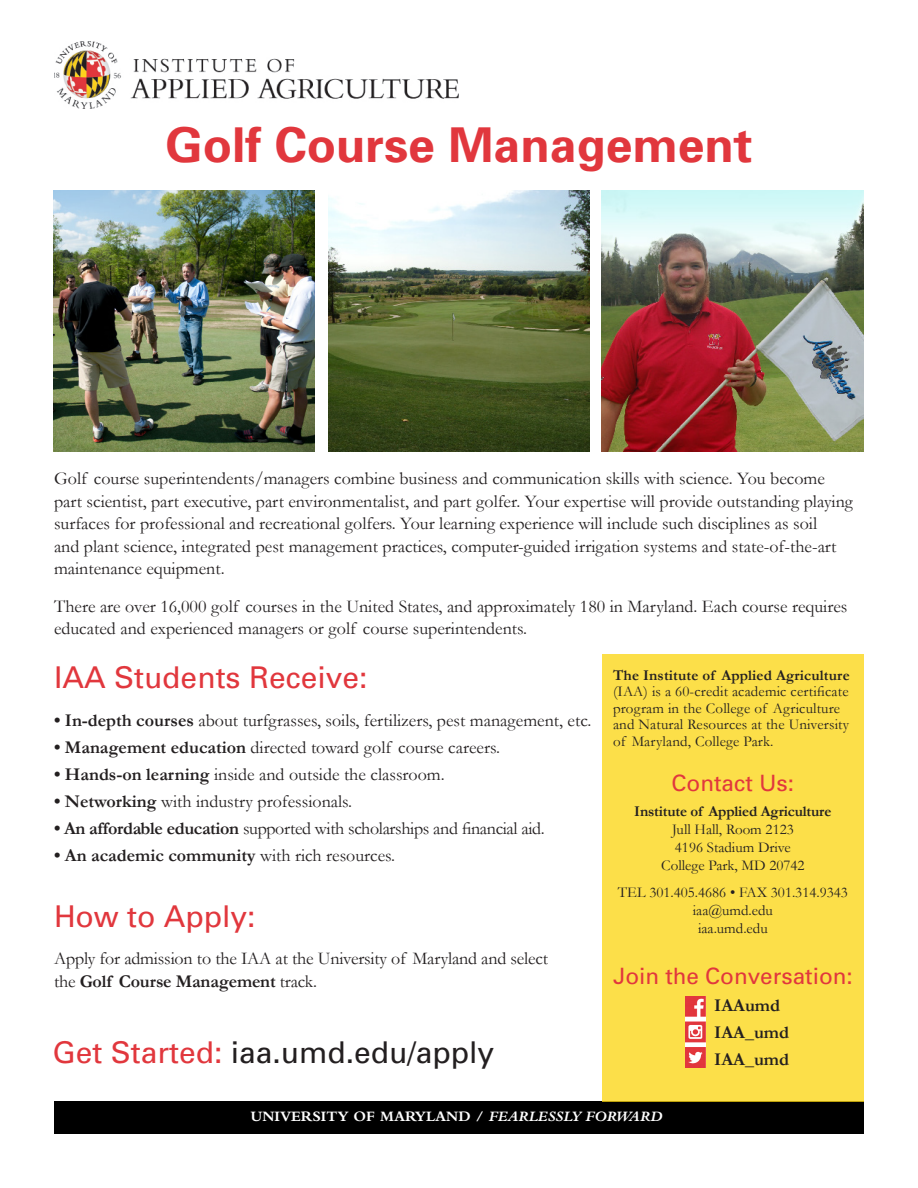
<style>
.page{position:relative;width:918px;height:1188px;background:#fff}
.page>*{position:absolute;margin:0;border:0;box-sizing:border-box;transform-origin:0 0}
.t1{font:700 48px "Univers";color:#e1373d}
.t2{font:30px "Univers";color:#e1373d}
.t3{font:30px "Univers";color:#231f20}
.t4{font:22.5px "Univers";color:#e1373d}
.t5{font:18px/22.5px "Garamond";color:#231f20}
.t6{font:18px "Garamond";letter-spacing:-.02em;color:#231f20}
.t7{font:700 18px "Garamond";color:#231f20}
.t8{font:15px/16.5px "Garamond";letter-spacing:.01em;color:#231f20}
.t9{font:700 15px "Bembo Std";color:#fff}
.t10{font:700 15px "Garamond";letter-spacing:-.01em;color:#231f20}
.s1{font-weight:700}
.s2{font-weight:400}
.s3{color:#e1373d}
.s4{font-style:italic}
</style>
<div class="page">
<img style="left:54px;top:42px;width:405px;height:67px">
<img style="left:53px;top:190px;width:262px;height:262px">
<img style="left:602px;top:190px;width:261px;height:262px">
<img style="left:328px;top:191px;width:262px;height:261px">
<div style="left:54px;top:1102px;width:810px;height:32px;background:#000"></div>
<div style="left:602px;top:654px;width:262px;height:448px;background:#fcdf49"></div>
<img style="left:685px;top:996px;width:21px;height:72px">
<p class="t1" style="left:166px;top:114px;width:588px">Golf Course Management</p>
<p class="t5" style="left:54px;top:467px;width:800px">Golf course superintendents/managers combine business and communication skills with science. You become part scientist, part executive, part environmentalist, and part golfer. Your expertise will provide outstanding playing surfaces for professional and recreational golfers. Your learning experience will include such disciplines as soil<br>and plant science, integrated pest management practices, computer-guided irrigation systems and state-of-the-art maintenance equipment.</p>
<p class="t5" style="left:54px;top:594px;width:795px">There are over 16,000 golf courses in the United States, and approximately 180 in Maryland. Each course requires educated and experienced managers or golf course superintendents.</p>
<p class="t2" style="left:54px;top:659px;width:315px">IAA Students Receive:</p>
<p class="t5" style="left:54px;top:708px;width:539px"><span class="s1">• In-depth courses</span> about turfgrasses, soils, fertilizers, pest management, etc.</p>
<p class="t5" style="left:54px;top:735px;width:447px"><span class="s1">• Management education</span> directed toward golf course careers.</p>
<p class="t5" style="left:54px;top:762px;width:392px"><span class="s1">• Hands-on learning</span> inside and outside the classroom.</p>
<p class="t5" style="left:54px;top:789px;width:300px"><span class="s1">• Networking</span> with industry professionals.</p>
<p class="t6" style="left:54px;top:816px;width:492px"><span class="s1">• An affordable education</span> supported with scholarships and financial aid.</p>
<p class="t7" style="left:54px;top:843px;width:343px">• An academic community <span class="s2">with rich resources.</span></p>
<p class="t2" style="left:54px;top:897px;width:203px">How to Apply:</p>
<p class="t5" style="left:54px;top:947px;width:496px">Apply for admission to the IAA at the University of Maryland and select the <span class="s1">Golf Course Management</span> track.</p>
<p class="t3" style="left:52px;top:1034px;width:443px"><span class="s3">Get Started:</span> iaa.umd.edu/apply</p>
<p class="t8" style="left:613px;top:667px;width:238px"><span class="s1">The Institute of Applied Agriculture </span>(IAA) is a 60-credit academic certificate program in the College of Agriculture and Natural Resources at the University of Maryland, College Park.</p>
<p class="t4" style="left:672px;top:769px;width:124px">Contact Us:</p>
<p class="t10" style="left:634px;top:802px;width:199px">Institute of Applied Agriculture</p>
<p class="t8" style="left:672px;top:821px;width:123px">Jull Hall, Room 2123</p>
<p class="t8" style="left:675px;top:839px;width:117px">4196 Stadium Drive</p>
<p class="t8" style="left:661px;top:857px;width:145px">College Park, MD 20742</p>
<p class="t8" style="left:618px;top:884px;width:231px">TEL 301.405.4686 • FAX 301.314.9343</p>
<p class="t8" style="left:693px;top:902px;width:82px">iaa@umd.edu</p>
<p class="t8" style="left:698px;top:920px;width:71px">iaa.umd.edu</p>
<p class="t4" style="left:613px;top:962px;width:241px">Join the Conversation:</p>
<p class="t7" style="left:714px;top:994px;width:67px">IAAumd</p>
<p class="t7" style="left:714px;top:1021px;width:76px">IAA_umd</p>
<p class="t7" style="left:714px;top:1048px;width:76px">IAA_umd</p>
<p class="t9" style="left:251px;top:1107px;width:413px">UNIVERSITY OF MARYLAND / <span class="s4">FEARLESSLY FORWARD</span></p>
</div>
